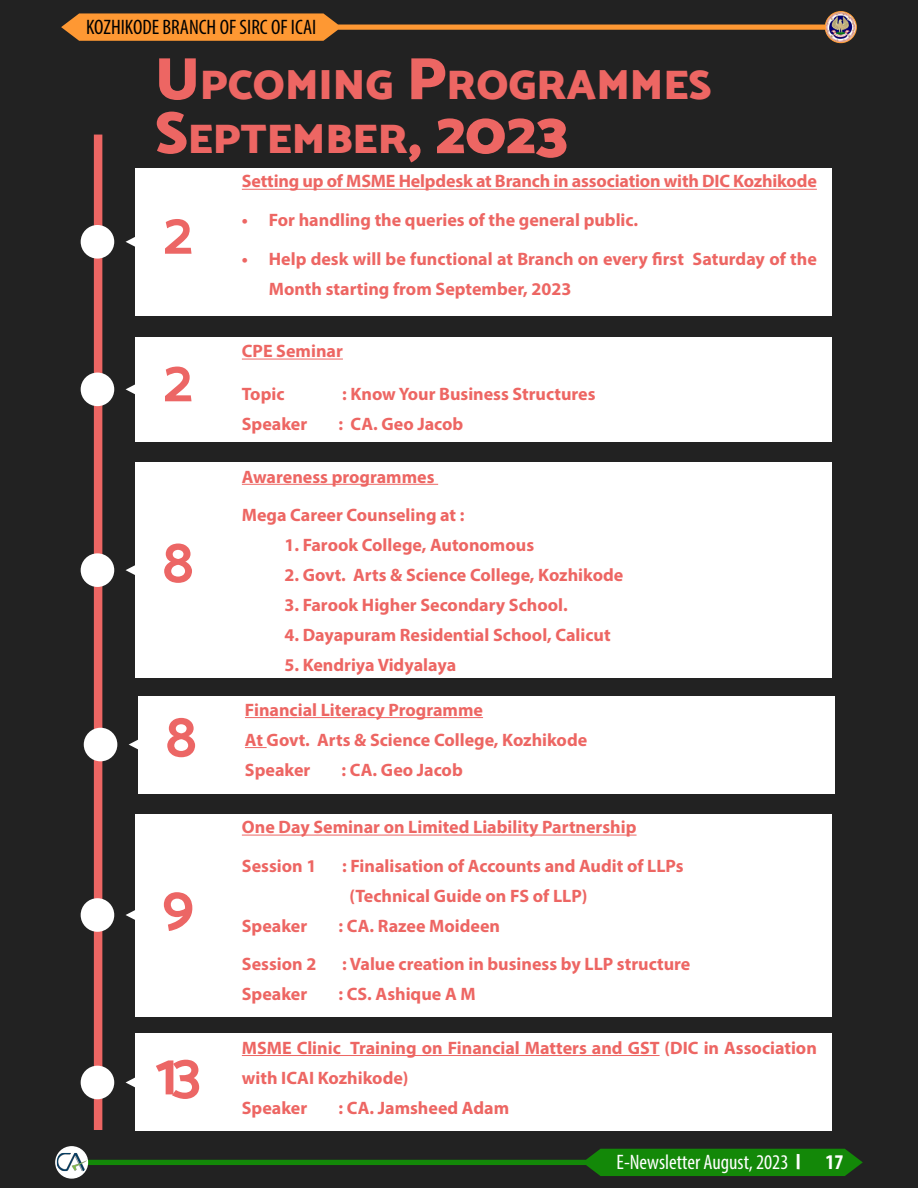
<style>
.page{position:relative;width:918px;height:1188px;background:#222}
.page>*{position:absolute;margin:0;border:0;box-sizing:border-box;transform-origin:0 0}
.t1{font:60px "Mosk Bold 700";color:#ec6665}
.t2{font:42px/54px "Mosk Ultra Bold 900";color:#ed6663}
.t3{font:condensed 21px "Myriad Pro";color:#000}
.t4{font:condensed 21px "Myriad Pro";color:#fff}
.t5{font:700 18px/30px "Myriad Pro";color:#ed6663}
.s1{font-size:60px}
.s2{font-family:"Mosk Bold 700";font-stretch:normal}
.s3{font-weight:700}
</style>
<div class="page">
<svg style="left:61px;top:13px;width:765px;height:28px"></svg>
<img style="left:826px;top:12px;width:30px;height:30px">
<div style="left:825px;top:11px;width:32px;height:32px;border:1px solid #fe9833;border-radius:50%"></div>
<svg style="left:80px;top:1149px;width:783px;height:27px"></svg>
<div style="left:56px;top:1147px;width:31px;height:31px;background:#fff;border-radius:50%"></div>
<img style="left:57px;top:1153px;width:30px;height:18px">
<div style="left:55px;top:1146px;width:33px;height:33px;border:1px solid #fff;border-radius:50%"></div>
<div style="left:94px;top:135px;width:8px;height:995px;background:#ed6663"></div>
<div style="left:83px;top:900px;width:29px;height:30px;background:#fff;border-radius:50%"></div>
<div style="left:81px;top:898px;width:33px;height:34px;border:4px solid #fff;border-radius:50%"></div>
<div style="left:135px;top:814px;width:696px;height:202px;background:#fff"></div>
<hr style="left:242px;top:835px;width:395px;height:1px;background:#ed6663">
<svg style="left:126px;top:910px;width:9px;height:10px"></svg>
<div style="left:83px;top:375px;width:29px;height:29px;background:#fff;border-radius:50%"></div>
<div style="left:81px;top:373px;width:33px;height:33px;border:4px solid #fff;border-radius:50%"></div>
<div style="left:135px;top:337px;width:696px;height:105px;background:#fff"></div>
<hr style="left:242px;top:359px;width:101px;height:1px;background:#ed6663">
<svg style="left:126px;top:384px;width:9px;height:11px"></svg>
<div style="left:83px;top:1068px;width:29px;height:29px;background:#fff;border-radius:50%"></div>
<div style="left:81px;top:1066px;width:33px;height:33px;border:4px solid #fff;border-radius:50%"></div>
<div style="left:135px;top:1034px;width:696px;height:97px;background:#fff"></div>
<hr style="left:242px;top:1055px;width:418px;height:1px;background:#ed6663">
<svg style="left:126px;top:1077px;width:9px;height:11px"></svg>
<div style="left:86px;top:730px;width:29px;height:29px;background:#fff;border-radius:50%"></div>
<div style="left:84px;top:728px;width:33px;height:33px;border:4px solid #fff;border-radius:50%"></div>
<div style="left:138px;top:696px;width:696px;height:97px;background:#fff"></div>
<hr style="left:245px;top:717px;width:238px;height:1px;background:#ed6663">
<svg style="left:245px;top:747px;width:22px;height:1px"></svg>
<svg style="left:129px;top:739px;width:9px;height:11px"></svg>
<div style="left:83px;top:555px;width:29px;height:30px;background:#fff;border-radius:50%"></div>
<div style="left:81px;top:553px;width:33px;height:34px;border:4px solid #fff;border-radius:50%"></div>
<div style="left:135px;top:462px;width:696px;height:216px;background:#fff"></div>
<hr style="left:242px;top:484px;width:196px;height:1px;background:#ed6663">
<svg style="left:126px;top:565px;width:9px;height:10px"></svg>
<div style="left:83px;top:227px;width:29px;height:29px;background:#fff;border-radius:50%"></div>
<div style="left:81px;top:225px;width:33px;height:34px;border:4px solid #fff;border-radius:50%"></div>
<div style="left:135px;top:168px;width:696px;height:147px;background:#fff"></div>
<hr style="left:242px;top:189px;width:575px;height:1px;background:#ed6663">
<svg style="left:126px;top:237px;width:9px;height:10px"></svg>
<p class="t3" style="left:86px;top:14px;width:232px">KOZHIKODE BRANCH OF SIRC OF ICAI</p>
<h2 class="t2" style="left:155px;top:57px;width:558px"><span class="s1">U</span>PCOMING <span class="s1">P</span>ROGRAMMES<br><span class="s1">S</span>EPTEMBER<span class="s1">, 2023</span></h2>
<h1 class="t1" style="left:163px;top:197px;width:31px">2</h1>
<h1 class="t1" style="left:163px;top:345px;width:31px">2</h1>
<h1 class="t1" style="left:163px;top:526px;width:32px">8</h1>
<h1 class="t1" style="left:166px;top:700px;width:32px">8</h1>
<h1 class="t1" style="left:162px;top:870px;width:33px">9</h1>
<h1 class="t1" style="left:155px;top:1038px;width:47px">13</h1>
<p class="t5" style="left:242px;top:166px;width:577px">Setting up of MSME Helpdesk at Branch in association with DIC Kozhikode</p>
<p class="t5" style="left:242px;top:205px;width:398px">• For handling the queries of the general public.</p>
<p class="t5" style="left:269px;top:243px;width:549px;text-indent:-27px">• Help desk will be functional at Branch on every first Saturday of the<br>Month starting from September, 2023</p>
<p class="t5" style="left:242px;top:336px;width:103px">CPE Seminar</p>
<p class="t5" style="left:242px;top:378px;width:44px">Topic</p>
<p class="t5" style="left:342px;top:378px;width:255px">: Know Your Business Structures</p>
<p class="t5" style="left:242px;top:408px;width:67px">Speaker</p>
<p class="t5" style="left:339px;top:408px;width:126px">: CA. Geo Jacob</p>
<p class="t5" style="left:242px;top:457px;width:224px;line-height:38.5px">Awareness programmes<br>Mega Career Counseling at :</p>
<p class="t5" style="left:284px;top:529px;width:251px">1. Farook College, Autonomous</p>
<p class="t5" style="left:284px;top:559px;width:340px">2. Govt. Arts &amp; Science College, Kozhikode</p>
<p class="t5" style="left:284px;top:589px;width:285px">3. Farook Higher Secondary School.</p>
<p class="t5" style="left:284px;top:619px;width:328px">4. Dayapuram Residential School, Calicut</p>
<p class="t5" style="left:284px;top:649px;width:173px">5. Kendriya Vidyalaya</p>
<p class="t5" style="left:245px;top:694px;width:344px">Financial Literacy Programme<br>At Govt. Arts &amp; Science College, Kozhikode<br>Speaker</p>
<p class="t5" style="left:342px;top:754px;width:123px">: CA. Geo Jacob</p>
<p class="t5" style="left:242px;top:807px;width:396px;line-height:38.5px">One Day Seminar on Limited Liability Partnership<br>Session 1</p>
<p class="t5" style="left:349px;top:850px;width:336px;text-indent:-7px">: Finalisation of Accounts and Audit of LLPs (Technical Guide on FS of LLP)</p>
<p class="t5" style="left:242px;top:910px;width:67px">Speaker</p>
<p class="t5" style="left:339px;top:910px;width:163px">: CA. Razee Moideen</p>
<p class="t5" style="left:242px;top:949px;width:76px">Session 2</p>
<p class="t5" style="left:342px;top:949px;width:350px">: Value creation in business by LLP structure</p>
<p class="t5" style="left:242px;top:979px;width:67px">Speaker</p>
<p class="t5" style="left:339px;top:979px;width:139px">: CS. Ashique A M</p>
<p class="t5" style="left:242px;top:1032px;width:577px">MSME Clinic Training on Financial Matters and GST (DIC in Association with ICAI Kozhikode)<br>Speaker</p>
<p class="t5" style="left:339px;top:1092px;width:172px">: CA. Jamsheed Adam</p>
<p class="t4" style="left:617px;top:1149px;width:228px">E-Newsletter August, 2023 <span class="s2">|</span> <span class="s3">17</span></p>
</div>
